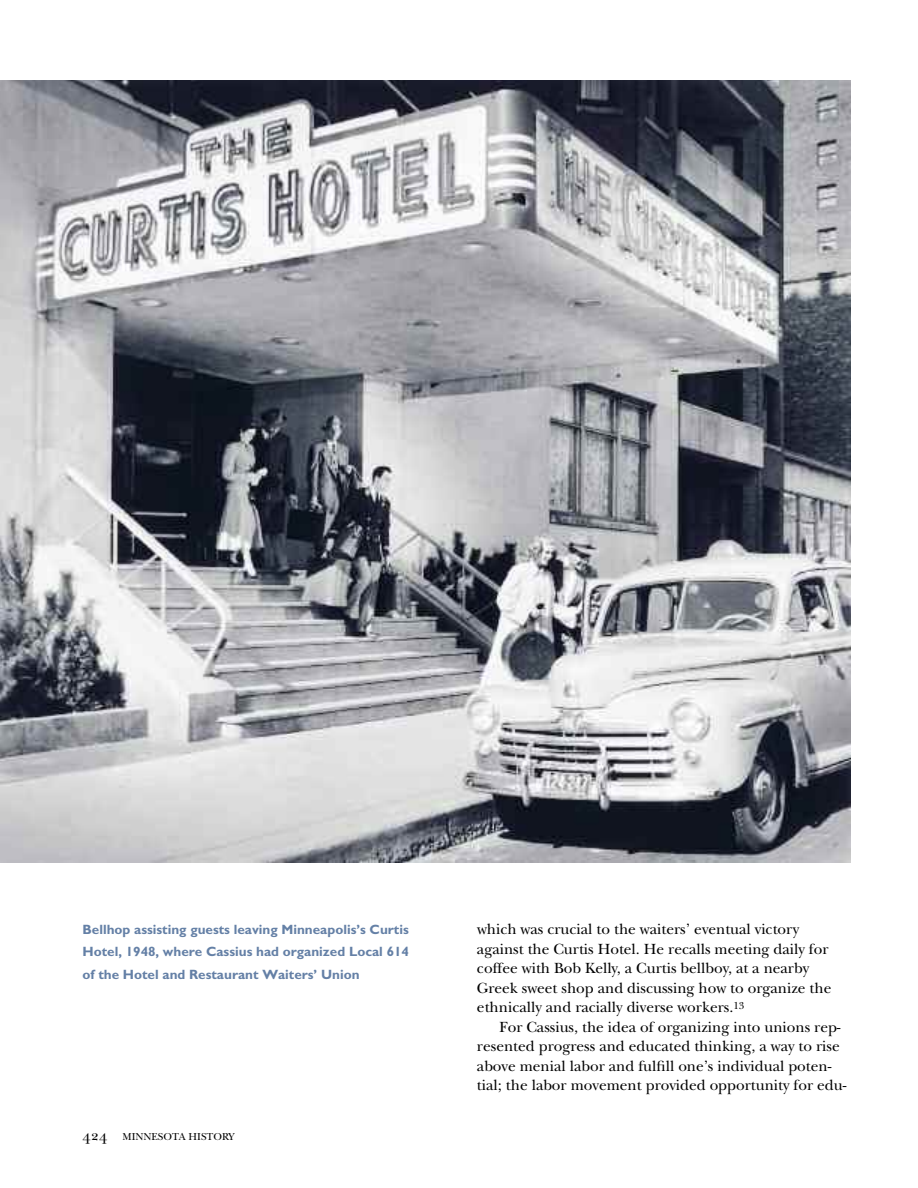
<style>
.page{position:relative;width:918px;height:1188px;background:#fff}
.page>*{position:absolute;margin:0;border:0;box-sizing:border-box;transform-origin:0 0}
.t1{font:15.3px/19.5px "New Baskerville";color:#000}
.t2{font:700 13.5px/22.5px "Gill Sans";color:#6480a6;text-align:justify}
.t3{font:10.5px "New Baskerville";color:#000}
.s1{font-family:"New Baskerville SC";font-size:15px}
</style>
<div class="page">
<img style="left:0;top:81px;width:850px;height:781px">
<p class="t2" style="left:82px;top:919px;width:328px">Bellhop assisting guests leaving Minneapolis’s Curtis Hotel, 1948, where Cassius had organized Local 614 of the Hotel and Restaurant Waiters’ Union</p>
<p class="t3" style="left:82px;top:1133px;width:153px"><span class="s1">424</span> MINNESOTA HISTORY</p>
<p class="t1" style="left:477px;top:922px;width:356px">which was crucial to the waiters’ eventual victory against the Curtis Hotel. He recalls meeting daily for coffee with Bob Kelly, a Curtis bellboy, at a nearby Greek sweet shop and discussing how to organize the ethnically and racially diverse workers.<sup>13</sup></p>
<p class="t1" style="left:477px;top:1019px;width:371px;text-indent:22px">For Cassius, the idea of organizing into unions rep&shy;resented progress and educated thinking, a way to rise above menial labor and fulfill one’s individual poten&shy;tial; the labor movement provided opportunity for edu-</p>
</div>
